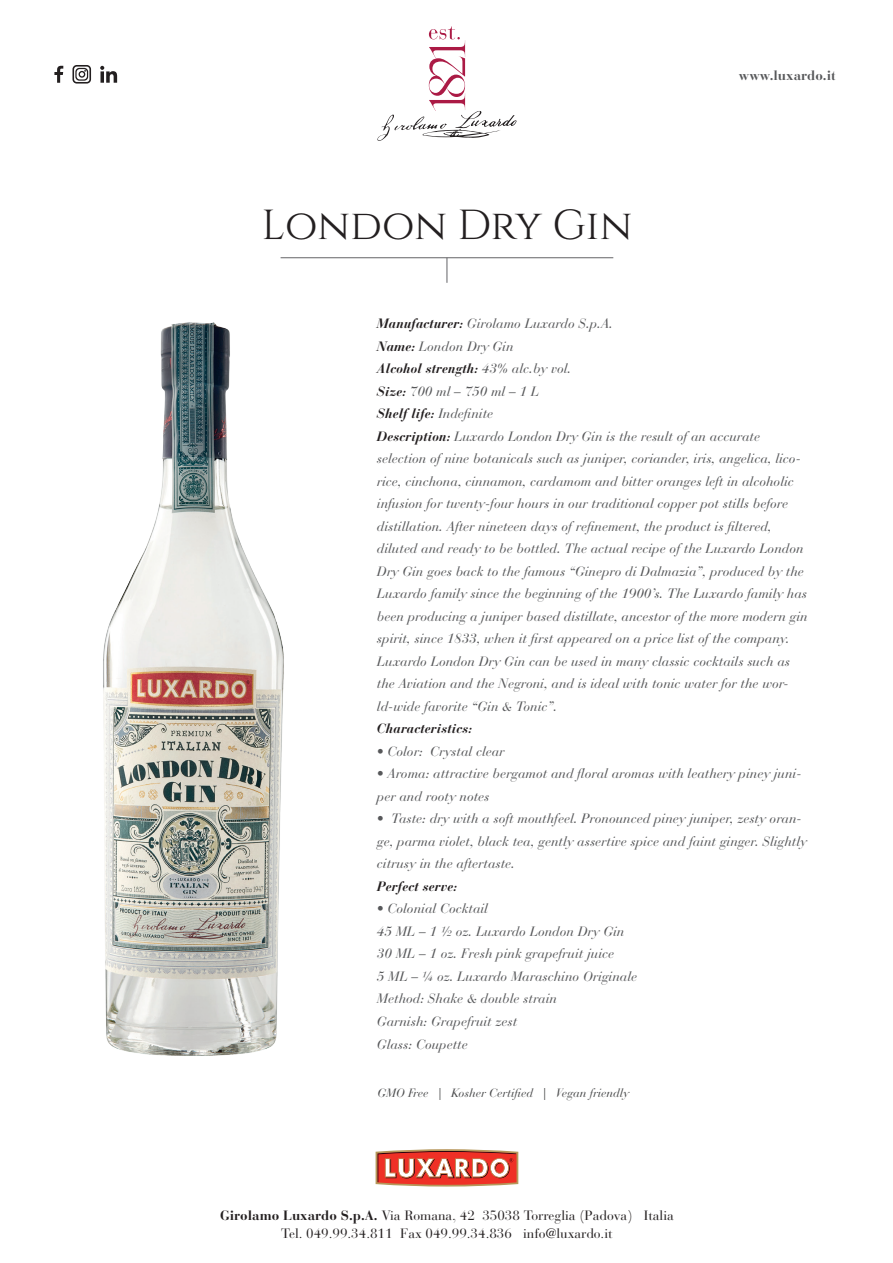
<style>
.page{position:relative;width:893px;height:1263px;background:#fff}
.page>*{position:absolute;margin:0;border:0;box-sizing:border-box;transform-origin:0 0}
.t1{font:42px "Cinzel";letter-spacing:-.005em;color:#231f20}
.t2{font:italic 13.5px/22.5px "Bauer Bodoni";color:#57585a}
.t3{font:13.5px/18px "Bauer Bodoni";color:#231f20;text-align:center}
.t4{font:italic 700 13.5px "Bauer Bodoni";color:#231f20}
.t5{font:700 13.5px "Bauer Bodoni";color:#57585a}
.t6{font:italic 12px "Bauer Bodoni Std";color:#4b4c4d}
.s1{font-weight:700;color:#231f20}
.s2{font-weight:700}
</style>
<div class="page">
<svg style="left:376px;top:1149px;width:142px;height:37px"></svg>
<img style="left:103px;top:322px;width:181px;height:734px">
<svg style="left:377px;top:26px;width:140px;height:115px"></svg>
<div style="left:72px;top:65px;width:19px;height:19px;border:2px solid #231f20;border-radius:3px"></div>
<svg style="left:75px;top:68px;width:13px;height:13px"></svg>
<svg style="left:54px;top:66px;width:9px;height:17px"></svg>
<svg style="left:100px;top:66px;width:17px;height:17px"></svg>
<hr style="left:281px;top:257px;width:332px;height:1px;background:#636366">
<svg style="left:447px;top:258px;width:1px;height:25px"></svg>
<h1 class="t1" style="left:261px;top:201px;width:372px">London Dry Gin</h1>
<p class="t5" style="left:739px;top:67px;width:98px">www.luxardo.it</p>
<p class="t2" style="left:377px;top:312px;width:432px"><span class="s1">Manufacturer:</span> Girolamo Luxardo S.p.A.<br><span class="s1">Name:</span> London Dry Gin<br><span class="s1">Alcohol strength:</span> 43% alc.by vol.<br><span class="s1">Size:</span> 700 ml – 750 ml – 1 L<br><span class="s1">Shelf life:</span> Indefinite<br><span class="s1">Description:</span> Luxardo London Dry Gin is the result of an accurate selection of nine botanicals such as juniper, coriander, iris, angelica, lico&shy;rice, cinchona, cinnamon, cardamom and bitter oranges left in alcoholic infusion for twenty-four hours in our traditional copper pot stills before distillation. After nineteen days of refinement, the product is filtered, diluted and ready to be bottled. The actual recipe of the Luxardo London Dry Gin goes back to the famous “Ginepro di Dalmazia”, produced by the Luxardo family since the beginning of the 1900’s. The Luxardo family has been producing a juniper based distillate, ancestor of the more modern gin spirit, since 1833, when it first appeared on a price list of the company.<br>Luxardo London Dry Gin can be used in many classic cocktails such as the Aviation and the Negroni, and is ideal with tonic water for the wor&shy;ld-wide favorite “Gin &amp; Tonic”.</p>
<p class="t4" style="left:377px;top:720px;width:97px">Characteristics:</p>
<p class="t2" style="left:377px;top:740px;width:129px">• Color: Crystal clear</p>
<p class="t2" style="left:377px;top:763px;width:426px">• Aroma: attractive bergamot and floral aromas with leathery piney juni&shy;per and rooty notes</p>
<p class="t2" style="left:377px;top:808px;width:431px">• Taste: dry with a soft mouthfeel. Pronounced piney juniper, zesty oran&shy;ge, parma violet, black tea, gently assertive spice and faint ginger. Slightly citrusy in the aftertaste.</p>
<p class="t4" style="left:377px;top:878px;width:82px">Perfect serve:</p>
<p class="t2" style="left:377px;top:898px;width:262px">• Colonial Cocktail<br>45 ML – 1 ½ oz. Luxardo London Dry Gin<br>30 ML – 1 oz. Fresh pink grapefruit juice<br>5 ML – ¼ oz. Luxardo Maraschino Originale<br>Method: Shake &amp; double strain<br>Garnish: Grapefruit zest<br>Glass: Coupette</p>
<p class="t6" style="left:377px;top:1086px;width:253px">GMO Free | Kosher Certified | Vegan friendly</p>
<p class="t3" style="left:220px;top:1206px;width:455px"><span class="s2">Girolamo Luxardo S.p.A.</span> Via Romana, 42 35038 Torreglia (Padova) Italia<br>Tel. 049.99.34.811 Fax 049.99.34.836 info@luxardo.it</p>
</div>
